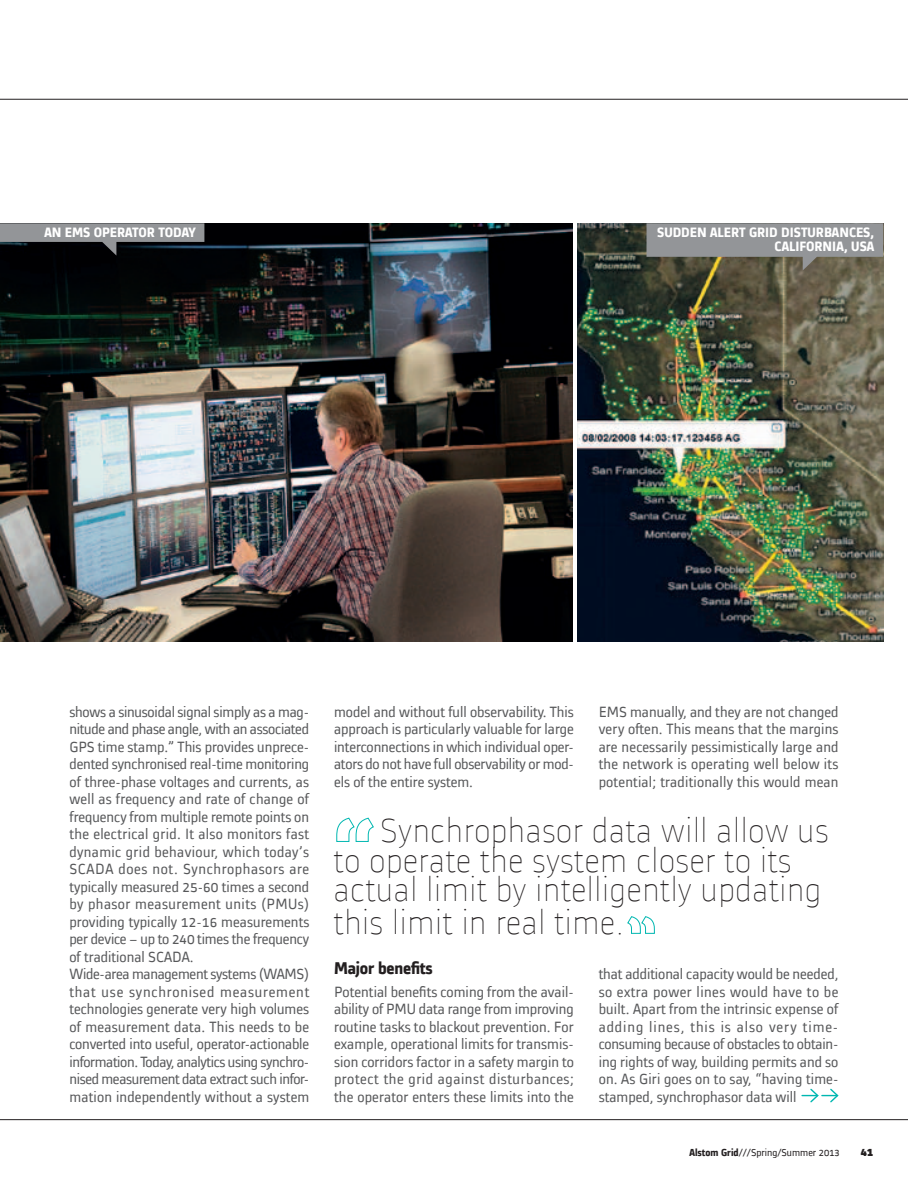
<style>
.page{position:relative;width:908px;height:1196px;background:#fff}
.page>*{position:absolute;margin:0;border:0;box-sizing:border-box;transform-origin:0 0}
.t1{font:200 35px/30.6px "Alstom";color:#231f20}
.t2{font:700 17.5px "Alstom";letter-spacing:-.01em;color:#231f20}
.t3{font:15.4px/17.5px "Alstom";color:#57585a;text-align:justify}
.t4{font:700 14px "Alstom";color:#fff}
.t5{font:900 12.25px "Alstom";color:#231f20}
.t6{font:10.5px "Alstom";color:#231f20}
.s1{font-weight:700}
</style>
<div class="page">
<img style="left:578px;top:223px;width:305px;height:418px">
<hr style="left:0;top:99px;width:908px;height:1px;background:#231f20">
<hr style="left:0;top:1119px;width:908px;height:1px;background:#231f20">
<svg style="left:336px;top:817px;width:38px;height:25px"></svg>
<svg style="left:627px;top:916px;width:28px;height:18px"></svg>
<img style="left:0;top:223px;width:572px;height:418px">
<svg style="left:0;top:223px;width:204px;height:32px;background:#585b5f"></svg>
<svg style="left:646px;top:223px;width:237px;height:47px;background:#84847f"></svg>
<svg style="left:802px;top:1088px;width:37px;height:15px"></svg>
<p class="t4" style="left:44px;top:223px;width:153px">AN EMS OPERATOR TODAY</p>
<p class="t4" style="left:657px;top:223px;width:108px">SUDDEN ALERT GRID</p>
<p class="t4" style="left:781px;top:223px;width:36px">DISTURBA</p>
<p class="t4" style="left:839px;top:223px;width:36px">NCES,</p>
<p class="t4" style="left:774px;top:237px;width:15px">CALIF</p>
<p class="t4" style="left:806px;top:237px;width:70px">ORNIA, USA</p>
<p class="t3" style="left:69px;top:701px;width:241px;text-align:left">shows a sinusoidal signal simply as a mag&shy;nitude and phase angle, with an associated GPS time stamp.” This provides unprece&shy;dented synchronised real-time monitoring of three-phase voltages and currents, as well as frequency and rate of change of frequency from multiple remote points on the electrical grid. It also monitors fast dynamic grid behaviour, which today’s SCADA does not. Synchrophasors are typically measured 25-60 times a second by phasor measurement units (PMUs) providing typically 12-16 measurements per device – up to 240 times the frequency of traditional SCADA.<br>Wide-area management systems (WAMS) that use synchronised measurement technologies generate very high volumes of measurement data. This needs to be converted into useful, operator-actionable information. Today, analytics using synchro&shy;nised measurement data extract such infor&shy;mation independently without a system</p>
<p class="t3" style="left:334px;top:701px;width:241px">model and without full observability. This approach is particularly valuable for large interconnections in which individual oper&shy;ators do not have full observability or mod&shy;els of the entire system.</p>
<p class="t3" style="left:599px;top:701px;width:241px">EMS manually, and they are not changed very often. This means that the margins are necessarily pessimistically large and the network is operating well below its potential; traditionally this would mean</p>
<h1 class="t1" style="left:334px;top:812px;width:497px;text-indent:46px">Synchrophasor data will allow us to operate the system closer to its actual limit by intelligently updating this limit in real time.</h1>
<p class="t2" style="left:334px;top:956px;width:100px">MAJOR BENEFITS</p>
<p class="t3" style="left:334px;top:981px;width:241px">Potential benefits coming from the avail&shy;ability of PMU data range from improving routine tasks to blackout prevention. For example, operational limits for transmis&shy;sion corridors factor in a safety margin to protect the grid against disturbances; the operator enters these limits into the</p>
<p class="t3" style="left:599px;top:964px;width:241px">that additional capacity would be needed, so extra power lines would have to be built. Apart from the intrinsic expense of adding lines, this is also very time&shy;consuming because of obstacles to obtain&shy;ing rights of way, building permits and so on. As Giri goes on to say, “having time&shy;stamped, synchrophasor data will</p>
<p class="t6" style="left:689px;top:1144px;width:152px"><span class="s1">ALSTOM GRID</span>///Spring/Summer 2013</p>
<p class="t5" style="left:861px;top:1143px;width:14px">41</p>
</div>
